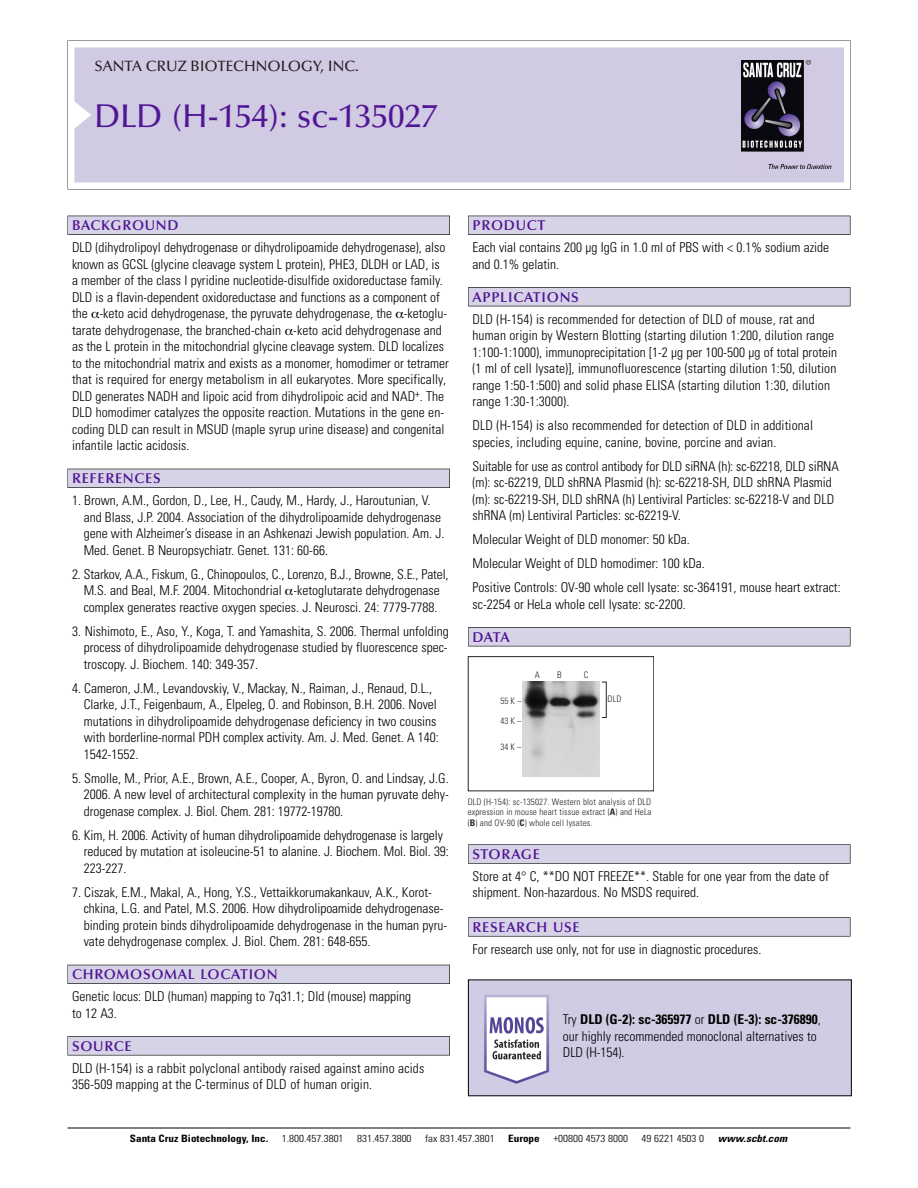
<style>
.page{position:relative;width:918px;height:1188px;background:#fff}
.page>*{position:absolute;margin:0;border:0;box-sizing:border-box;transform-origin:0 0}
.t1{font:500 33px "Optima";color:#511695}
.t2{font:500 15px "Optima";color:#231f20}
.t3{font:600 14.25px "Optima";letter-spacing:.05em;color:#511695}
.t4{font:300 condensed 13.5px/16.5px "Univers";color:#000}
.t5{font:300 condensed 10.2px "Univers";color:#000;scale:1.1 1}
.t6{font:700 condensed 10.2px "Univers";color:#000;scale:1.1 1}
.t7{font:italic 700 condensed 10.2px "Univers";letter-spacing:.005em;color:#000;scale:1.1 1}
.t8{font:9px/10.5px "Univers Condensed Light+BRURIY";letter-spacing:.015em;color:#272627;text-align:justify}
.s1{font-family:"Univers Condensed Bold+DJOLAP"}
.s2{font-weight:700}
</style>
<div class="page">
<svg style="left:68px;top:40px;width:783px;height:149px"></svg>
<div style="left:74px;top:47px;width:770px;height:135px;background:#d1cae3"></div>
<img style="left:741px;top:60px;width:90px;height:108px">
<div style="left:68px;top:216px;width:382px;height:19px;background:#525155"></div>
<div style="left:68px;top:216px;width:381px;height:18px;background:#d7d3e7"></div>
<div style="left:68px;top:469px;width:382px;height:19px;background:#515055"></div>
<div style="left:68px;top:469px;width:381px;height:18px;background:#d7d3e7"></div>
<div style="left:68px;top:965px;width:382px;height:19px;background:#525158"></div>
<div style="left:68px;top:965px;width:381px;height:18px;background:#d7d3e7"></div>
<div style="left:68px;top:1036px;width:382px;height:19px;background:#575759"></div>
<div style="left:68px;top:1037px;width:381px;height:18px;background:#d7d3e7"></div>
<div style="left:468px;top:216px;width:382px;height:19px;background:#525155"></div>
<div style="left:468px;top:216px;width:382px;height:18px;background:#d7d3e7"></div>
<div style="left:468px;top:287px;width:382px;height:19px;background:#525155"></div>
<div style="left:468px;top:288px;width:382px;height:18px;background:#d7d3e7"></div>
<div style="left:468px;top:627px;width:382px;height:19px;background:#545357"></div>
<div style="left:468px;top:628px;width:382px;height:18px;background:#d7d3e7"></div>
<div style="left:468px;top:844px;width:382px;height:20px;background:#666"></div>
<div style="left:468px;top:845px;width:382px;height:18px;background:#d7d3e7"></div>
<svg style="left:468px;top:917px;width:382px;height:20px"></svg>
<div style="left:468px;top:918px;width:382px;height:18px;background:#d7d3e7"></div>
<hr style="left:68px;top:1128px;width:782px;height:1px;background:#000">
<div style="left:468px;top:656px;width:186px;height:135px;border:1px solid #272627"></div>
<img style="left:523px;top:681px;width:77px;height:96px">
<img style="left:470px;top:982px;width:380px;height:112px">
<p class="t2" style="left:94px;top:61px;width:266px">SANTA CRUZ BIOTECHNOLOGY, INC.</p>
<h1 class="t1" style="left:94px;top:103px;width:345px">DLD (H-154): sc-135027</h1>
<p class="t3" style="left:72px;top:219px;width:108px">BACKGROUND</p>
<p class="t4" style="left:72px;top:240px;width:379px">DLD (dihydrolipoyl dehydrogenase or dihydrolipoamide dehydrogenase), also known as GCSL (glycine cleavage system L protein), PHE3, DLDH or LAD, is a member of the class I pyridine nucleotide-disulfide oxidoreductase family.<br>DLD is a flavin-dependent oxidoreductase and functions as a component of the -keto acid dehydrogenase, the pyruvate dehydrogenase, the -ketoglu&shy;tarate dehydrogenase, the branched-chain -keto acid dehydrogenase and as the L protein in the mitochondrial glycine cleavage system. DLD localizes to the mitochondrial matrix and exists as a monomer, homodimer or tetramer that is required for energy metabolism in all eukaryotes. More specifically, DLD generates NADH and lipoic acid from dihydrolipoic acid and NAD<sup>+</sup>. The DLD homodimer catalyzes the opposite reaction. Mutations in the gene en&shy;coding DLD can result in MSUD (maple syrup urine disease) and congenital infantile lactic acidosis.</p>
<p class="t3" style="left:72px;top:473px;width:90px">REFERENCES</p>
<p class="t4" style="left:84px;top:493px;width:362px;text-indent:-12px">1. Brown, A.M., Gordon, D., Lee, H., Caudy, M., Hardy, J., Haroutunian, V. and Blass, J.P. 2004. Association of the dihydrolipoamide dehydrogenase gene with Alzheimer’s disease in an Ashkenazi Jewish population. Am. J.<br>Med. Genet. B Neuropsychiatr. Genet. 131: 60-66.</p>
<p class="t4" style="left:72px;top:567px;width:378px;text-align:center">2. Starkov, A.A., Fiskum, G., Chinopoulos, C., Lorenzo, B.J., Browne, S.E., Patel,<br>M.S. and Beal, M.F. 2004. Mitochondrial -ketoglutarate dehydrogenase complex generates reactive oxygen species. J. Neurosci. 24: 7779-7788.</p>
<p class="t4" style="left:84px;top:624px;width:367px;text-align:justify;text-indent:-12px">3. Nishimoto, E., Aso, Y., Koga, T. and Yamashita, S. 2006. Thermal unfolding process of dihydrolipoamide dehydrogenase studied by fluorescence spec&shy;troscopy. J. Biochem. 140: 349-357.</p>
<p class="t4" style="left:84px;top:681px;width:357px;text-indent:-12px">4. Cameron, J.M., Levandovskiy, V., Mackay, N., Raiman, J., Renaud, D.L., Clarke, J.T., Feigenbaum, A., Elpeleg, O. and Robinson, B.H. 2006. Novel mutations in dihydrolipoamide dehydrogenase deficiency in two cousins with borderline-normal PDH complex activity. Am. J. Med. Genet. A 140:<br>1542-1552.</p>
<p class="t4" style="left:84px;top:771px;width:367px;text-align:justify;text-indent:-12px">5. Smolle, M., Prior, A.E., Brown, A.E., Cooper, A., Byron, O. and Lindsay, J.G.<br>2006. A new level of architectural complexity in the human pyruvate dehy&shy;drogenase complex. J. Biol. Chem. 281: 19772-19780.</p>
<p class="t4" style="left:84px;top:828px;width:367px;text-indent:-12px">6. Kim, H. 2006. Activity of human dihydrolipoamide dehydrogenase is largely reduced by mutation at isoleucine-51 to alanine. J. Biochem. Mol. Biol. 39:<br>223-227.</p>
<p class="t4" style="left:84px;top:885px;width:365px;text-indent:-12px">7. Ciszak, E.M., Makal, A., Hong, Y.S., Vettaikkorumakankauv, A.K., Korot&shy;chkina, L.G. and Patel, M.S. 2006. How dihydrolipoamide dehydrogenase&shy;binding protein binds dihydrolipoamide dehydrogenase in the human pyru&shy;vate dehydrogenase complex. J. Biol. Chem. 281: 648-655.</p>
<p class="t3" style="left:72px;top:969px;width:207px">CHROMOSOMAL LOCATION</p>
<p class="t4" style="left:72px;top:989px;width:341px">Genetic locus: DLD (human) mapping to 7q31.1; Dld (mouse) mapping to 12 A3.</p>
<p class="t3" style="left:72px;top:1040px;width:61px">SOURCE</p>
<p class="t4" style="left:72px;top:1061px;width:354px">DLD (H-154) is a rabbit polyclonal antibody raised against amino acids<br>356-509 mapping at the C-terminus of DLD of human origin.</p>
<p class="t3" style="left:473px;top:219px;width:74px">PRODUCT</p>
<p class="t4" style="left:473px;top:240px;width:358px">Each vial contains 200 µg IgG in 1.0 ml of PBS with &lt; 0.1% sodium azide and 0.1% gelatin.</p>
<p class="t3" style="left:473px;top:291px;width:108px">APPLICATIONS</p>
<p class="t4" style="left:473px;top:312px;width:366px">DLD (H-154) is recommended for detection of DLD of mouse, rat and human origin by Western Blotting (starting dilution 1:200, dilution range 1:100-1:1000), immunoprecipitation [1-2 µg per 100-500 µg of total protein (1 ml of cell lysate)], immunofluorescence (starting dilution 1:50, dilution range 1:50-1:500) and solid phase ELISA (starting dilution 1:30, dilution range 1:30-1:3000).</p>
<p class="t4" style="left:473px;top:418px;width:342px">DLD (H-154) is also recommended for detection of DLD in additional species, including equine, canine, bovine, porcine and avian.</p>
<p class="t4" style="left:473px;top:459px;width:368px">Suitable for use as control antibody for DLD siRNA (h): sc-62218, DLD siRNA (m): sc-62219, DLD shRNA Plasmid (h): sc-62218-SH, DLD shRNA Plasmid (m): sc-62219-SH, DLD shRNA (h) Lentiviral Particles: sc-62218-V and DLD shRNA (m) Lentiviral Particles: sc-62219-V.</p>
<p class="t4" style="left:473px;top:529px;width:370px;line-height:24px">Molecular Weight of DLD monomer: 50 kDa.<br>Molecular Weight of DLD homodimer: 100 kDa.<br>Positive Controls: OV-90 whole cell lysate: sc-364191, mouse heart extract:</p>
<p class="t4" style="left:473px;top:597px;width:215px">sc-2254 or HeLa whole cell lysate: sc-2200.</p>
<p class="t3" style="left:473px;top:631px;width:39px">DATA</p>
<p class="t8" style="left:501px;top:697px;width:22px">55K–</p>
<p class="t8" style="left:501px;top:717px;width:22px">43K–</p>
<p class="t8" style="left:501px;top:742px;width:22px">34K–</p>
<p class="t8" style="left:535px;top:671px;width:7px">A</p>
<p class="t8" style="left:557px;top:671px;width:6px">B</p>
<p class="t8" style="left:584px;top:671px;width:6px">C</p>
<p class="t8" style="left:608px;top:694px;width:15px">DLD</p>
<p class="t8" style="left:468px;top:797px;width:185px">DLD (H-154): sc-135027. Western blot analysis of DLD expression in mouse heart tissue extract (<span class="s1">A</span>) and HeLa (<span class="s1">B</span>) and OV-90 (<span class="s1">C</span>) whole cell lysates.</p>
<p class="t3" style="left:473px;top:848px;width:69px">STORAGE</p>
<p class="t4" style="left:473px;top:869px;width:358px">Store at 4° C, **DO NOT FREEZE**. Stable for one year from the date of shipment. Non-hazardous. No MSDS required.</p>
<p class="t3" style="left:473px;top:921px;width:109px">RESEARCH USE</p>
<p class="t4" style="left:473px;top:942px;width:290px">For research use only, not for use in diagnostic procedures.</p>
<p class="t4" style="left:563px;top:1012px;width:259px">Try <span class="s2">DLD (G-2): sc-365977</span> or <span class="s2">DLD (E-3): sc-376890</span>, our highly recommended monoclonal alternatives to<br>DLD (H-154).</p>
<p class="t6" style="left:130px;top:1135px;width:127px">Santa Cruz Biotechnology, Inc.</p>
<p class="t5" style="left:282px;top:1135px;width:58px">1.800.457.3801</p>
<p class="t5" style="left:357px;top:1135px;width:51px">831.457.3800</p>
<p class="t5" style="left:425px;top:1135px;width:65px">fax 831.457.3801</p>
<p class="t6" style="left:508px;top:1135px;width:30px">Europe</p>
<p class="t5" style="left:553px;top:1135px;width:69px">+00800 4573 8000</p>
<p class="t5" style="left:642px;top:1135px;width:58px">49 6221 4503 0</p>
<p class="t7" style="left:718px;top:1135px;width:64px">www.scbt.com</p>
</div>
